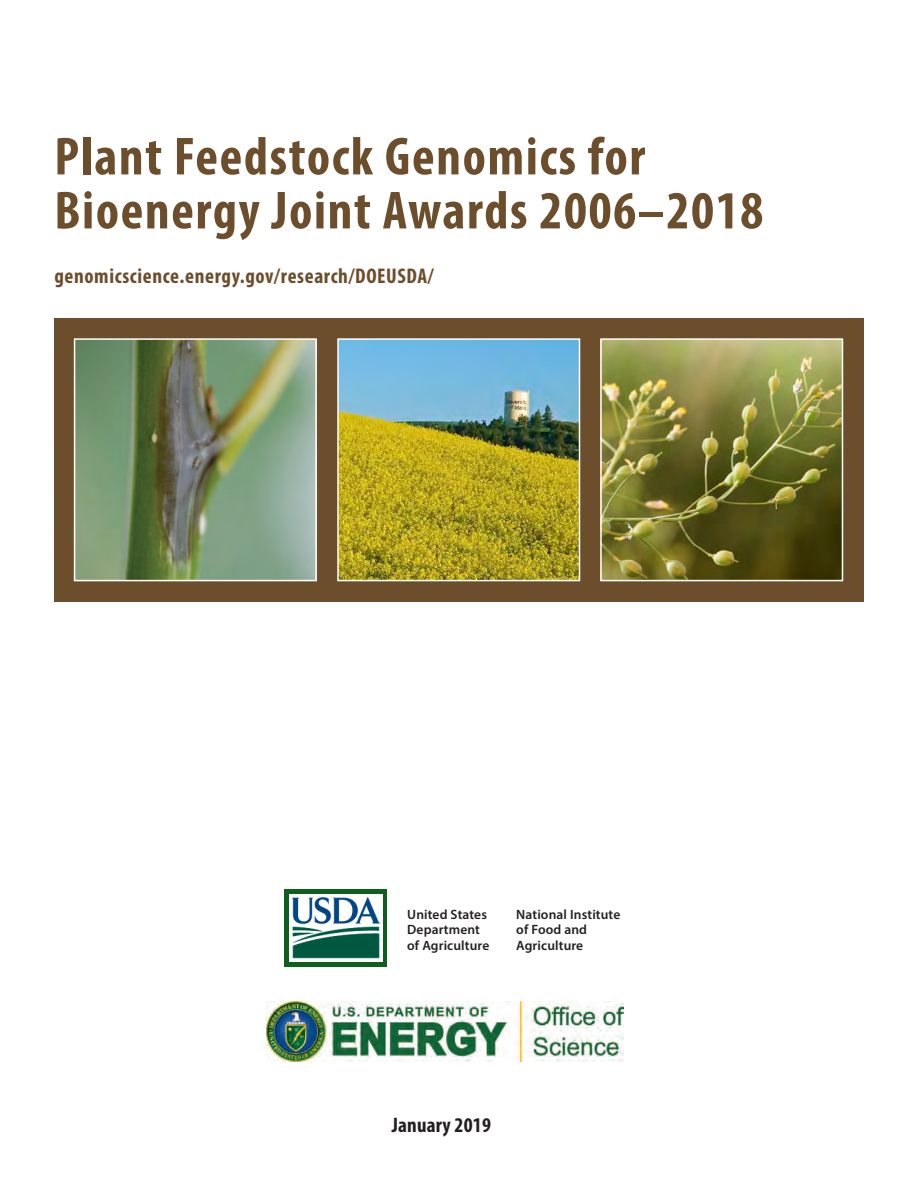
<style>
.page{position:relative;width:918px;height:1188px;background:#fff}
.page>*{position:absolute;margin:0;border:0;box-sizing:border-box;transform-origin:0 0}
.Cover_title{font:700 condensed 54px/54px "Myriad Pro";letter-spacing:.03em;color:#6c4e2c}
.Cover_url{font:700 condensed 21.3px "Myriad Pro";letter-spacing:.03em;color:#6c4e2c}
.Cover_other{font:700 condensed 21px "Myriad Pro";letter-spacing:.01em;color:#231f20}
.t1{font:600 13.5px/15.8px "Myriad Pro";letter-spacing:.01em;color:#231f20}
</style>
<div class="page">
<div style="left:54px;top:318px;width:810px;height:284px;background:#6c4e2c"></div>
<img style="left:77px;top:341px;width:237px;height:237px">
<div style="left:74px;top:338px;width:243px;height:243px;border:2px solid #fff"></div>
<img style="left:603px;top:341px;width:237px;height:237px">
<div style="left:600px;top:338px;width:243px;height:243px;border:2px solid #fff"></div>
<img style="left:340px;top:341px;width:237px;height:237px">
<div style="left:337px;top:338px;width:243px;height:243px;border:2px solid #fff"></div>
<div style="left:284px;top:890px;width:103px;height:77px;background:#0e5f1e"></div>
<img style="left:382px;top:897px;width:1px;height:63px">
<div style="left:289px;top:894px;width:93px;height:68px;background:linear-gradient(to right,#fff,#fff)"></div>
<img style="left:293px;top:898px;width:89px;height:63px">
<img style="left:266px;top:1002px;width:357px;height:59px">
<p class="Cover_title" style="left:54px;top:128px;width:710px">Plant Feedstock Genomics for<br>Bioenergy Joint Awards 2006–2018</p>
<p class="Cover_url" style="left:54px;top:263px;width:381px">genomicscience.energy.gov/research/DOEUSDA/</p>
<p class="t1" style="left:407px;top:906px;width:84px">United States<br>Department of Agriculture</p>
<p class="t1" style="left:516px;top:906px;width:106px">National Institute of Food and<br>Agriculture</p>
<p class="Cover_other" style="left:392px;top:1112px;width:101px">January 2019</p>
</div>
